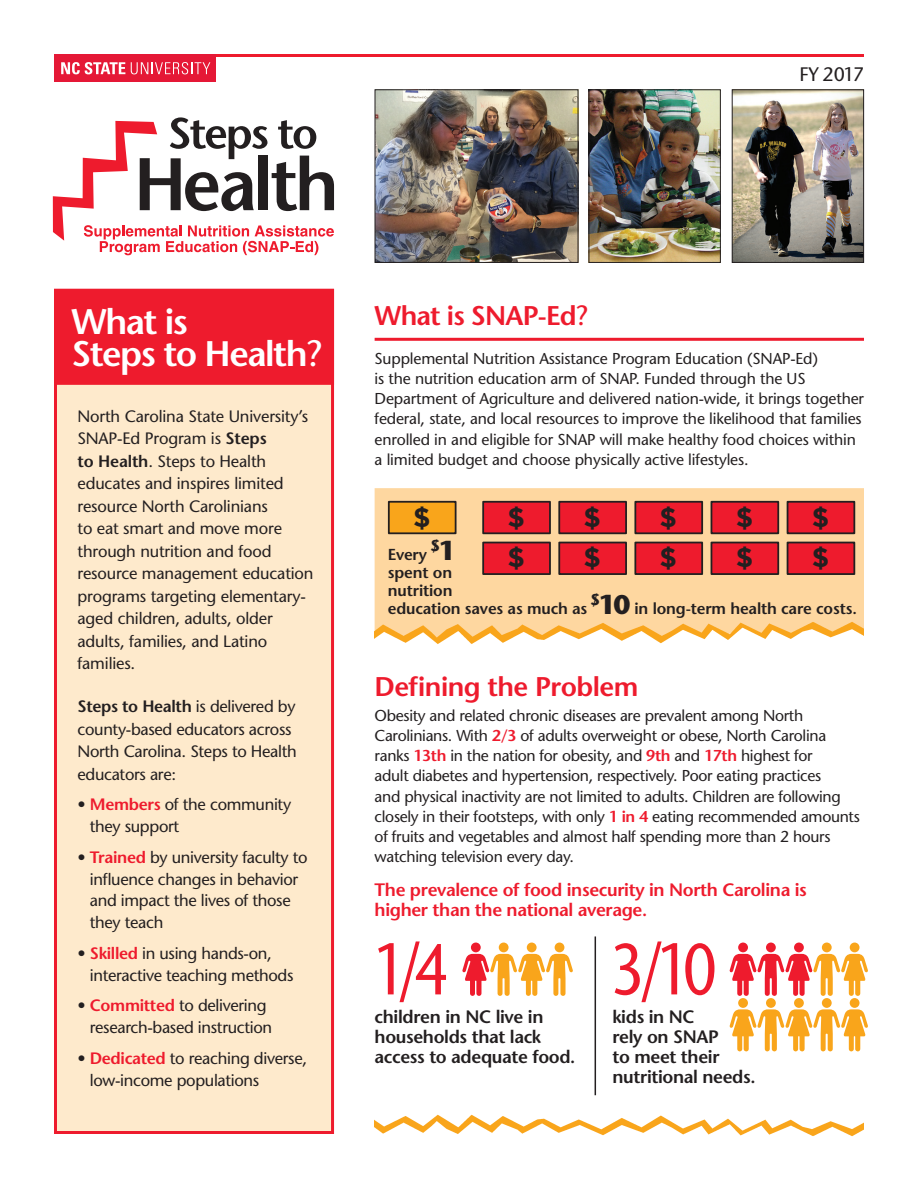
<style>
.page{position:relative;width:918px;height:1188px;background:#fff}
.page>*{position:absolute;margin:0;border:0;box-sizing:border-box;transform-origin:0 0}
.t1{font:72px "Stone Sans";color:#ee1b2d;scale:.83 1}
.t2{font:600 35.55px/32.7px "Stone Sans";letter-spacing:-.04em;color:#fff}
.t3{font:600 27px "Stone Sans";letter-spacing:-.02em;color:#ee1b2d}
.t4{font:700 27px "Gotham";color:#231f20}
.t5{font:19.5px "Stone Sans";letter-spacing:-.055em;color:#231f20}
.t6{font:600 18px/20.2px "Stone Sans";letter-spacing:-.02em;color:#231f20}
.t7{font:600 18px/20.2px "Stone Sans";letter-spacing:-.02em;color:#ee1b2d}
.t8{font:16.5px/22.5px "Stone Sans";letter-spacing:-.02em;color:#231f20}
.t9{font:600 15.9px/18px "Stone Sans";letter-spacing:-.01em;color:#231f20}
.t10{font:15.75px/20.2px "Stone Sans";letter-spacing:-.02em;color:#231f20}
.t11{font:700 15.75px "Stone Sans";color:#231f20}
.s1{font-weight:400}
.s2{font-weight:600}
.s3{font-weight:600;color:#ee1b2d}
.s4{font-size:27px}
.s5{font-weight:700;font-size:27px}
</style>
<div class="page">
<div style="left:375px;top:488px;width:489px;height:134px;background:#fed7a0"></div>
<hr style="left:375px;top:338px;width:489px;height:3px;background:#ee1b2d">
<hr style="left:54px;top:54px;width:810px;height:3px;background:#ee1b2d">
<img style="left:591px;top:91px;width:128px;height:170px">
<div style="left:589px;top:89px;width:132px;height:174px;border:1px solid #231f20"></div>
<img style="left:377px;top:91px;width:199px;height:170px">
<div style="left:375px;top:89px;width:203px;height:174px;border:1px solid #231f20"></div>
<img style="left:734px;top:91px;width:128px;height:170px">
<div style="left:732px;top:89px;width:132px;height:174px;border:1px solid #231f20"></div>
<div style="left:54px;top:289px;width:280px;height:845px;background:#feeacc;border:3px solid #ee1b2d"></div>
<div style="left:54px;top:289px;width:280px;height:96px;background:#ee1b2d"></div>
<svg style="left:53px;top:117px;width:281px;height:138px"></svg>
<img style="left:375px;top:622px;width:489px;height:22px">
<img style="left:375px;top:1114px;width:489px;height:23px">
<div style="left:54px;top:54px;width:162px;height:27px;background:#e51836"></div>
<svg style="left:61px;top:62px;width:64px;height:12px"></svg>
<svg style="left:131px;top:62px;width:79px;height:12px"></svg>
<div style="left:389px;top:502px;width:67px;height:31px;background:#f9a51b"></div>
<div style="left:388px;top:501px;width:69px;height:33px;border:2px solid #231f20"></div>
<div style="left:483px;top:502px;width:67px;height:31px;background:#ee1b2d"></div>
<div style="left:482px;top:501px;width:69px;height:33px;border:2px solid #231f20"></div>
<div style="left:483px;top:543px;width:67px;height:31px;background:#ee1b2d"></div>
<div style="left:482px;top:542px;width:69px;height:33px;border:2px solid #231f20"></div>
<div style="left:559px;top:502px;width:67px;height:31px;background:#ee1b2d"></div>
<div style="left:558px;top:501px;width:69px;height:33px;border:2px solid #231f20"></div>
<div style="left:559px;top:543px;width:67px;height:31px;background:#ee1b2d"></div>
<div style="left:558px;top:542px;width:69px;height:33px;border:2px solid #231f20"></div>
<div style="left:635px;top:502px;width:67px;height:31px;background:#ee1b2d"></div>
<div style="left:634px;top:501px;width:69px;height:33px;border:2px solid #231f20"></div>
<div style="left:635px;top:543px;width:67px;height:31px;background:#ee1b2d"></div>
<div style="left:634px;top:542px;width:69px;height:33px;border:2px solid #231f20"></div>
<div style="left:711px;top:502px;width:67px;height:31px;background:#ee1b2d"></div>
<div style="left:711px;top:501px;width:68px;height:33px;border:2px solid #231f20"></div>
<div style="left:711px;top:543px;width:67px;height:31px;background:#ee1b2d"></div>
<div style="left:711px;top:542px;width:68px;height:33px;border:2px solid #231f20"></div>
<div style="left:788px;top:502px;width:66px;height:31px;background:#ee1b2d"></div>
<div style="left:787px;top:501px;width:68px;height:33px;border:2px solid #231f20"></div>
<div style="left:788px;top:543px;width:66px;height:31px;background:#ee1b2d"></div>
<div style="left:787px;top:542px;width:68px;height:33px;border:2px solid #231f20"></div>
<div style="left:471px;top:943px;width:10px;height:9px;background:#ee1b2d;border-radius:50%"></div>
<div style="left:499px;top:943px;width:10px;height:9px;background:#f9a51b;border-radius:50%"></div>
<div style="left:527px;top:943px;width:10px;height:9px;background:#f9a51b;border-radius:50%"></div>
<div style="left:555px;top:943px;width:9px;height:9px;background:#f9a51b;border-radius:50%"></div>
<svg style="left:462px;top:954px;width:111px;height:42px"></svg>
<div style="left:738px;top:943px;width:10px;height:9px;background:#ee1b2d;border-radius:50%"></div>
<div style="left:850px;top:943px;width:10px;height:9px;background:#f9a51b;border-radius:50%"></div>
<div style="left:766px;top:943px;width:10px;height:9px;background:#ee1b2d;border-radius:50%"></div>
<div style="left:794px;top:943px;width:10px;height:9px;background:#ee1b2d;border-radius:50%"></div>
<div style="left:822px;top:943px;width:10px;height:9px;background:#f9a51b;border-radius:50%"></div>
<svg style="left:730px;top:954px;width:138px;height:42px"></svg>
<div style="left:738px;top:998px;width:10px;height:10px;background:#f9a51b;border-radius:50%"></div>
<div style="left:850px;top:998px;width:10px;height:10px;background:#f9a51b;border-radius:50%"></div>
<div style="left:766px;top:998px;width:10px;height:10px;background:#f9a51b;border-radius:50%"></div>
<div style="left:794px;top:998px;width:10px;height:10px;background:#f9a51b;border-radius:50%"></div>
<div style="left:822px;top:998px;width:10px;height:10px;background:#f9a51b;border-radius:50%"></div>
<svg style="left:730px;top:1009px;width:138px;height:42px"></svg>
<hr style="left:595px;top:936px;width:1px;height:159px;background:#231f20">
<p class="t5" style="left:800px;top:62px;width:66px">FY 2017</p>
<p class="t2" style="left:72px;top:305px;width:253px">What is<br>Steps to Health<span class="s1">?</span></p>
<p class="t8" style="left:78px;top:405px;width:238px">North Carolina State University’s<br>SNAP-Ed Program is <span class="s2">Steps<br>to Health</span>. Steps to Health educates and inspires limited resource North Carolinians<br>to eat smart and move more through nutrition and food resource management education programs targeting elementary&shy;aged children, adults, older adults, families, and Latino families.</p>
<p class="t8" style="left:78px;top:695px;width:221px"><span class="s2">Steps to Health</span> is delivered by county-based educators across<br>North Carolina. Steps to Health educators are:</p>
<p class="t8" style="left:90px;top:794px;width:203px;line-height:21.8px;text-indent:-12px">• <span class="s3">Members</span> of the community they support</p>
<p class="t8" style="left:90px;top:846px;width:219px;line-height:21.8px;text-indent:-12px">• <span class="s3">Trained</span> by university faculty to influence changes in behavior and impact the lives of those they teach</p>
<p class="t8" style="left:90px;top:942px;width:205px;line-height:21.8px;text-indent:-12px">• <span class="s3">Skilled</span> in using hands-on, interactive teaching methods</p>
<p class="t8" style="left:90px;top:995px;width:184px;line-height:21.8px;text-indent:-12px">• <span class="s3">Committed</span> to delivering research-based instruction</p>
<p class="t8" style="left:90px;top:1047px;width:219px;line-height:21.8px;text-indent:-12px">• <span class="s3">Dedicated</span> to reaching diverse, low-income populations</p>
<p class="t3" style="left:375px;top:299px;width:215px">What is SNAP-Ed<span class="s1">?</span></p>
<p class="t10" style="left:375px;top:348px;width:491px">Supplemental Nutrition Assistance Program Education (SNAP-Ed)<br>is the nutrition education arm of SNAP. Funded through the US Department of Agriculture and delivered nation-wide, it brings together federal, state, and local resources to improve the likelihood that families enrolled in and eligible for SNAP will make healthy food choices within a limited budget and choose physically active lifestyles.</p>
<p class="t4" style="left:413px;top:502px;width:19px">$</p>
<p class="t4" style="left:507px;top:502px;width:19px">$</p>
<p class="t4" style="left:507px;top:542px;width:19px">$</p>
<p class="t4" style="left:584px;top:502px;width:19px">$</p>
<p class="t4" style="left:584px;top:542px;width:19px">$</p>
<p class="t4" style="left:660px;top:502px;width:19px">$</p>
<p class="t4" style="left:660px;top:542px;width:19px">$</p>
<p class="t4" style="left:736px;top:502px;width:19px">$</p>
<p class="t4" style="left:736px;top:542px;width:19px">$</p>
<p class="t4" style="left:812px;top:502px;width:19px">$</p>
<p class="t4" style="left:812px;top:542px;width:19px">$</p>
<p class="t9" style="left:388px;top:545px;width:41px">Every</p>
<p class="t11" style="left:430px;top:535px;width:27px">$<span class="s4">1</span></p>
<p class="t9" style="left:388px;top:563px;width:471px">spent on<br>nutrition<br>education saves as much as <sup>$</sup><span class="s5">10</span> in long-term health care costs.</p>
<p class="t3" style="left:375px;top:670px;width:265px">Defining the Problem</p>
<p class="t10" style="left:375px;top:705px;width:487px">Obesity and related chronic diseases are prevalent among North Carolinians. With <span class="s3">2/3</span> of adults overweight or obese, North Carolina ranks <span class="s3">13th</span> in the nation for obesity, and <span class="s3">9th</span> and <span class="s3">17th</span> highest for<br>adult diabetes and hypertension, respectively. Poor eating practices<br>and physical inactivity are not limited to adults. Children are following closely in their footsteps, with only <span class="s3">1 in 4</span> eating recommended amounts of fruits and vegetables and almost half spending more than 2 hours watching television every day.</p>
<p class="t7" style="left:375px;top:880px;width:434px">The prevalence of food insecurity in North Carolina is higher than the national average.</p>
<p class="t1" style="left:373px;top:925px;width:93px">1/4</p>
<p class="t1" style="left:610px;top:925px;width:131px">3/10</p>
<p class="t6" style="left:375px;top:1006px;width:202px">children in NC live in households that lack access to adequate food.</p>
<p class="t6" style="left:612px;top:1006px;width:145px">kids in NC<br>rely on SNAP<br>to meet their nutritional needs.</p>
</div>
